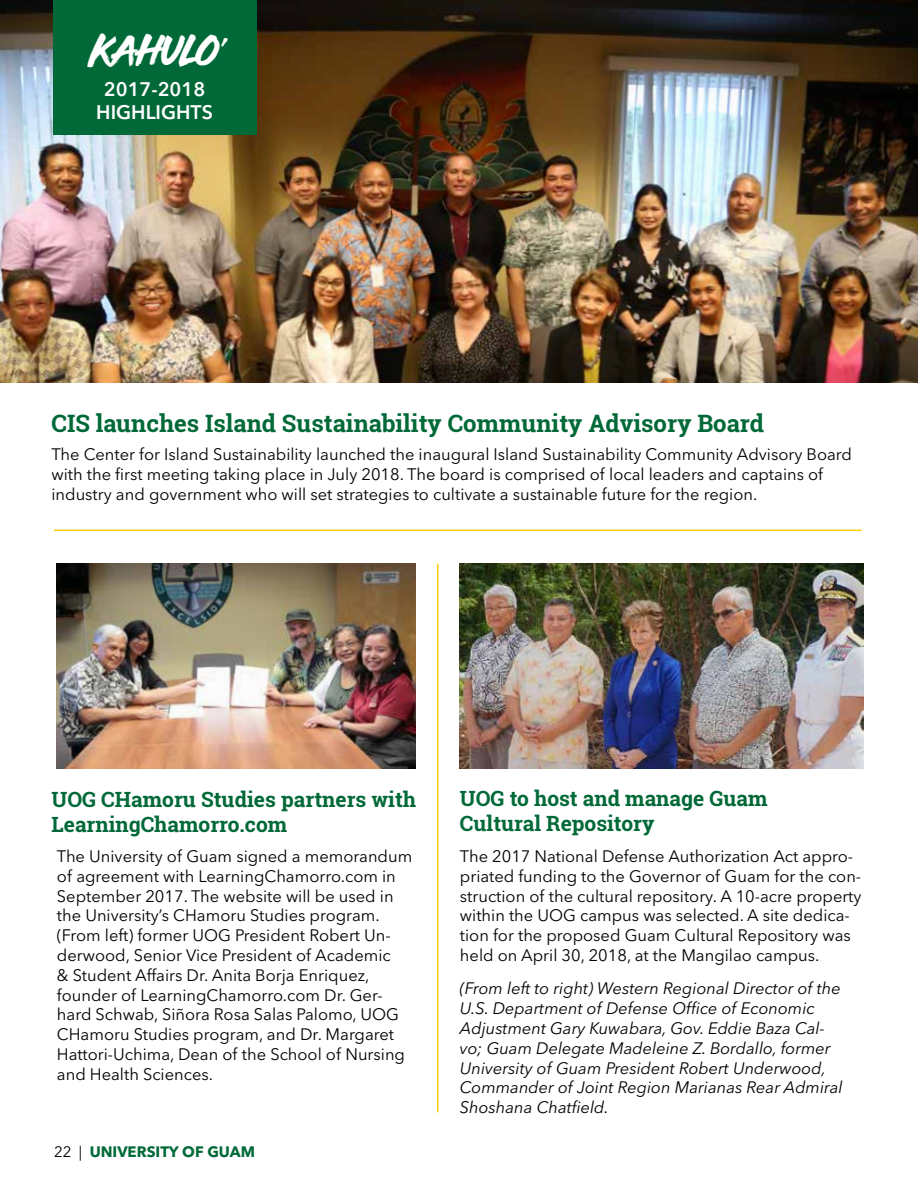
<style>
.page{position:relative;width:918px;height:1188px;background:#fff}
.page>*{position:absolute;margin:0;border:0;box-sizing:border-box;transform-origin:0 0}
.t1{font:39px "Third Rail";letter-spacing:-.04em;color:#fff}
.t2{font:700 24px "Roboto Slab";color:#006937}
.t3{font:700 21px/25.2px "Roboto Slab";color:#006937}
.t4{font:600 19.5px/23.4px "Avenir Next LT Pro";color:#fff;text-align:center}
.t5{font:16.5px/19.8px "Avenir Next LT Pro";color:#000}
.t6{font:italic 16.5px/19.8px "Avenir Next LT Pro";color:#000}
.t7{font:700 15px "Avenir Next LT Pro";color:#006937}
.s1{font-family:"Bradley Hand ITCTT";font-weight:700}
.s2{font-weight:400;color:#000}
</style>
<div class="page">
<img style="left:0;top:0;width:918px;height:382px">
<div style="left:53px;top:0;width:203px;height:135px;background:#006937"></div>
<hr style="left:437px;top:564px;width:1px;height:548px;background:#ffcd00">
<img style="left:460px;top:564px;width:404px;height:205px">
<hr style="left:54px;top:530px;width:808px;height:1px;background:#ffcd00">
<img style="left:57px;top:564px;width:358px;height:205px">
<h1 class="t1" style="left:90px;top:33px;width:140px">KAHULO<span class="s1">’</span></h1>
<p class="t4" style="left:96px;top:77px;width:118px">2017-2018<br>HIGHLIGHTS</p>
<h2 class="t2" style="left:52px;top:407px;width:714px">CIS launches Island Sustainability Community Advisory Board</h2>
<p class="t5" style="left:52px;top:444px;width:802px">The Center for Island Sustainability launched the inaugural Island Sustainability Community Advisory Board with the first meeting taking place in July 2018. The board is comprised of local leaders and captains of industry and government who will set strategies to cultivate a sustainable future for the region.</p>
<p class="t3" style="left:52px;top:787px;width:366px">UOG CHamoru Studies partners with<br>LearningChamorro.com</p>
<p class="t5" style="left:57px;top:846px;width:357px">The University of Guam signed a memorandum of agreement with LearningChamorro.com in September 2017. The website will be used in the University’s CHamoru Studies program. (From left) former UOG President Robert Un&shy;derwood, Senior Vice President of Academic<br>&amp; Student Affairs Dr. Anita Borja Enriquez, founder of LearningChamorro.com Dr. Ger&shy;hard Schwab, Siñora Rosa Salas Palomo, UOG CHamoru Studies program, and Dr. Margaret Hattori-Uchima, Dean of the School of Nursing and Health Sciences.</p>
<p class="t7" style="left:54px;top:1143px;width:203px"><span class="s2">22 |</span> UNIVERSITY OF GUAM</p>
<p class="t3" style="left:460px;top:786px;width:309px">UOG to host and manage Guam<br>Cultural Repository</p>
<p class="t5" style="left:460px;top:846px;width:403px">The 2017 National Defense Authorization Act appro&shy;priated funding to the Governor of Guam for the con&shy;struction of the cultural repository. A 10-acre property within the UOG campus was selected. A site dedica&shy;tion for the proposed Guam Cultural Repository was held on April 30, 2018, at the Mangilao campus.</p>
<p class="t6" style="left:460px;top:979px;width:384px">(From left to right) Western Regional Director of the U.S. Department of Defense Office of Economic Adjustment Gary Kuwabara, Gov. Eddie Baza Cal&shy;vo; Guam Delegate Madeleine Z. Bordallo, former University of Guam President Robert Underwood, Commander of Joint Region Marianas Rear Admiral Shoshana Chatfield.</p>
</div>
